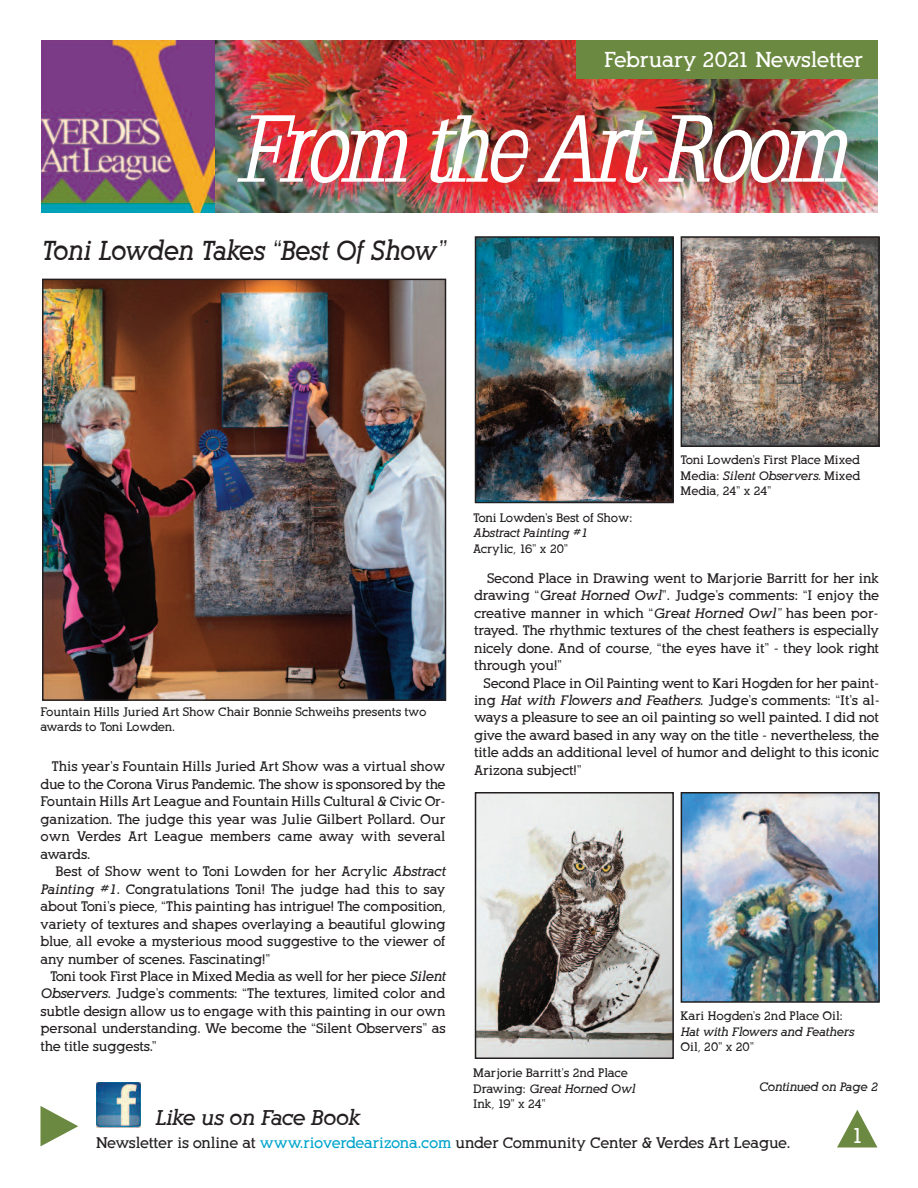
<style>
.page{position:relative;width:918px;height:1188px;background:#fff}
.page>*{position:absolute;margin:0;border:0;box-sizing:border-box;transform-origin:0 0}
.t1{font:italic 700 90px "Napoleodoni";color:#fff}
.t2{font:italic 700 27px "Alexandria FLF";color:#231f20;scale:.92 1}
.t3{font:700 21px "Alexandria FLF";color:#fff}
.t4{font:italic 700 21px "Alexandria FLF";color:#231f20}
.t5{font:700 15px "Alexandria FLF";color:#231f20}
.t6{font:700 13.5px/17.5px "Alexandria FLF";color:#231f20;text-align:justify}
.t7{font:700 12px/15.6px "Alexandria FLF";color:#231f20}
.t8{font:italic 700 12px "Alexandria FLF";color:#231f20}
.s1{font-style:italic}
.s2{color:#00a5cc}
</style>
<div class="page">
<img style="left:166px;top:40px;width:711px;height:173px">
<div style="left:576px;top:40px;width:302px;height:39px;background:#6c8941"></div>
<svg style="left:41px;top:1106px;width:37px;height:40px"></svg>
<img style="left:42px;top:40px;width:172px;height:172px">
<img style="left:96px;top:1082px;width:45px;height:45px">
<svg style="left:837px;top:1110px;width:41px;height:38px"></svg>
<img style="left:45px;top:282px;width:398px;height:416px">
<div style="left:42px;top:279px;width:404px;height:422px;border:2px solid #231f20"></div>
<img style="left:478px;top:239px;width:193px;height:261px">
<div style="left:475px;top:236px;width:199px;height:267px;border:2px solid #231f20"></div>
<img style="left:684px;top:239px;width:193px;height:205px">
<div style="left:681px;top:236px;width:199px;height:211px;border:2px solid #231f20"></div>
<img style="left:478px;top:795px;width:193px;height:261px">
<div style="left:475px;top:792px;width:199px;height:267px;border:2px solid #231f20"></div>
<img style="left:684px;top:795px;width:193px;height:205px">
<div style="left:681px;top:792px;width:199px;height:211px;border:2px solid #231f20"></div>
<h3 class="t3" style="left:604px;top:49px;width:261px">February 2021 Newsletter</h3>
<h1 class="t1" style="left:237px;top:97px;width:630px">From the Art Room</h1>
<h2 class="t2" style="left:41px;top:236px;width:441px">Toni Lowden Takes “Best Of Show”</h2>
<p class="t7" style="left:473px;top:510px;width:160px">Toni Lowden’s Best of Show:</p>
<p class="t8" style="left:473px;top:527px;width:116px">Abstract Painting #1</p>
<p class="t7" style="left:473px;top:541px;width:96px">Acrylic, 16” x 20”</p>
<p class="t7" style="left:681px;top:452px;width:181px;text-align:justify">Toni Lowden’s First Place Mixed Media: <span class="s1">Silent Observers</span>. Mixed Media, 24” x 24”</p>
<p class="t6" style="left:474px;top:569px;width:407px;text-indent:13px">Second Place in Drawing went to Marjorie Barritt for her ink drawing “<span class="s1">Great Horned Owl</span>”. Judge’s comments: “I enjoy the creative manner in which “<span class="s1">Great Horned Owl”</span> has been por&shy;trayed. The rhythmic textures of the chest feathers is especially nicely done. And of course, “the eyes have it” - they look right through you!”</p>
<p class="t6" style="left:474px;top:674px;width:407px;text-indent:10px">Second Place in Oil Painting went to Kari Hogden for her paint&shy;ing <span class="s1">Hat with Flowers and Feathers</span>. Judge’s comments: “It’s al&shy;ways a pleasure to see an oil painting so well painted. I did not give the award based in any way on the title - nevertheless, the title adds an additional level of humor and delight to this iconic Arizona subject!”</p>
<p class="t7" style="left:40px;top:704px;width:387px">Fountain Hills Juried Art Show Chair Bonnie Schweihs presents two awards to Toni Lowden.</p>
<p class="t6" style="left:40px;top:758px;width:407px;text-indent:11px">This year’s Fountain Hills Juried Art Show was a virtual show due to the Corona Virus Pandemic. The show is sponsored by the Fountain Hills Art League and Fountain Hills Cultural &amp; Civic Or&shy;ganization. The judge this year was Julie Gilbert Pollard. Our own Verdes Art League members came away with several awards.</p>
<p class="t6" style="left:40px;top:863px;width:407px;text-indent:15px">Best of Show went to Toni Lowden for her Acrylic <span class="s1">Abstract Painting #1</span>. Congratulations Toni! The judge had this to say about Toni’s piece, “This painting has intrigue! The composition, variety of textures and shapes overlaying a beautiful glowing blue, all evoke a mysterious mood suggestive to the viewer of any number of scenes. Fascinating!”</p>
<p class="t6" style="left:41px;top:968px;width:407px;text-indent:9px">Toni took First Place in Mixed Media as well for her piece <span class="s1">Silent Observers</span>. Judge’s comments: “The textures, limited color and subtle design allow us to engage with this painting in our own personal understanding. We become the “Silent Observers” as the title suggests.”</p>
<p class="t7" style="left:681px;top:1008px;width:164px">Kari Hogden’s 2nd Place Oil:</p>
<p class="t8" style="left:681px;top:1025px;width:175px">Hat with Flowers and Feathers</p>
<p class="t7" style="left:681px;top:1039px;width:75px">Oil, 20” x 20”</p>
<p class="t8" style="left:759px;top:1080px;width:120px">Continued on Page 2</p>
<p class="t7" style="left:473px;top:1066px;width:164px">Marjorie Barritt’s 2nd Place<br>Drawing: <span class="s1">Great Horned Owl<br></span>Ink, 19” x 24”</p>
<h3 class="t4" style="left:154px;top:1107px;width:207px">Like us on Face Book</h3>
<p class="t5" style="left:96px;top:1135px;width:696px">Newsletter is online at <span class="s2">www.rioverdearizona.com</span> under Community Center &amp; Verdes Art League.</p>
<h3 class="t3" style="left:851px;top:1124px;width:14px">1</h3>
</div>
